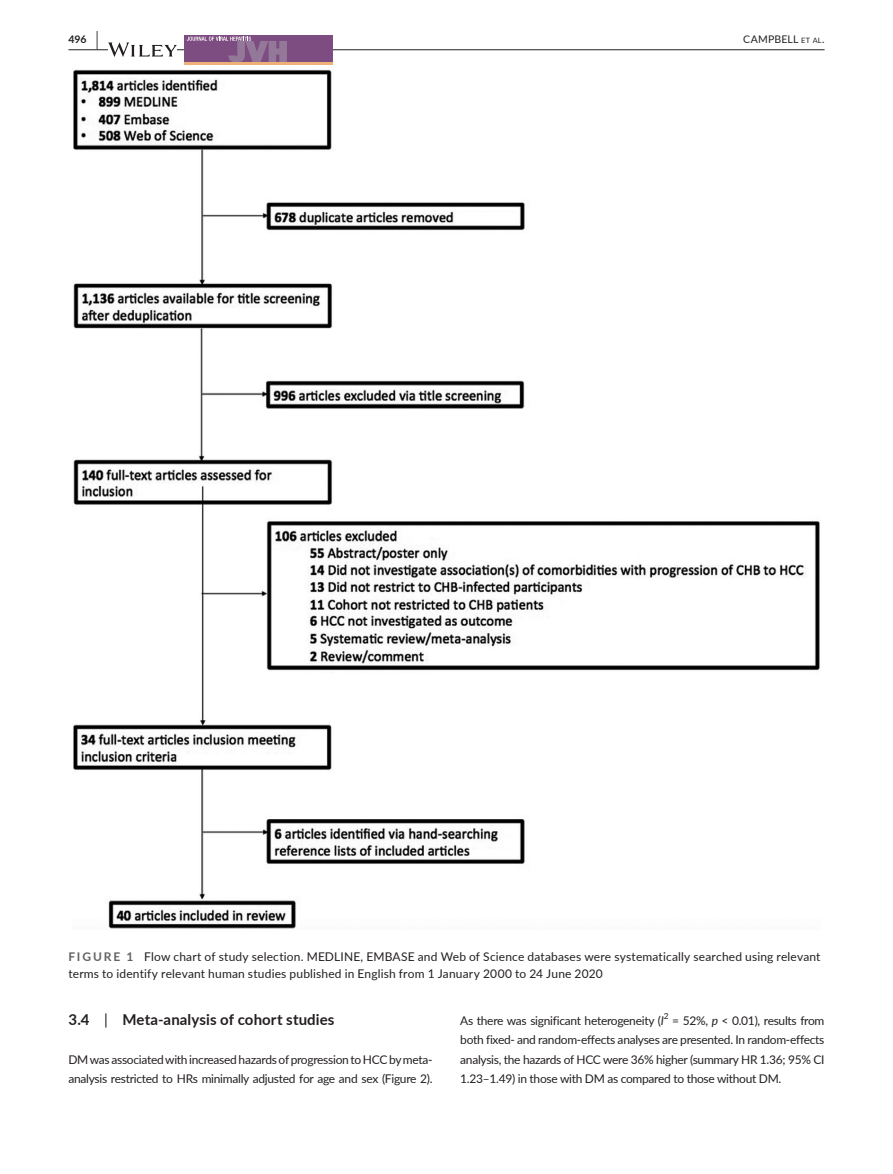
<style>
.page{position:relative;width:893px;height:1174px;background:#fff}
.page>*{position:absolute;margin:0;border:0;box-sizing:border-box;transform-origin:0 0}
.t1{font:700 15px "Lato";letter-spacing:.01em;color:#231f20}
.t2{font:12px/19.5px "Lato";letter-spacing:.005em;color:#231f20;text-align:justify}
.t3{font:12px/19.5px "Lato";letter-spacing:-.025em;color:#231f20}
.t4{font:10.5px "Lato";letter-spacing:.02em;color:#231f20}
.t5{font:700 10.5px "Lato";color:#231f20}
.s1{font-size:19.5px}
.s2{font-size:7.35px}
.s3{font-weight:700;color:#636366}
.s4{font-weight:400}
.s5{font-style:italic}
</style>
<div class="page">
<hr style="left:68px;top:49px;width:756px;height:1px;background:#231f20">
<svg style="left:108px;top:42px;width:69px;height:15px"></svg>
<div style="left:185px;top:35px;width:148px;height:30px;background:#7d4c80"></div>
<svg style="left:187px;top:37px;width:100px;height:25px"></svg>
<hr style="left:185px;top:62px;width:148px;height:3px;background:#efaf78">
<img style="left:73px;top:69px;width:747px;height:860px">
<p class="t5" style="left:68px;top:31px;width:31px">496 <span class="s1">|</span></p>
<p class="t4" style="left:743px;top:31px;width:83px">CAMPBELL <span class="s2">et al</span>.</p>
<p class="t2" style="left:68px;top:948px;width:754px;line-height:16.5px"><span class="s3">FIGURE 1</span> Flow chart of study selection. MEDLINE, EMBASE and Web of Science databases were systematically searched using relevant terms to identify relevant human studies published in English from 1 January 2000 to 24 June 2020</p>
<p class="t1" style="left:68px;top:1008px;width:268px">3.4 <span class="s4">|</span> Meta-analysis of cohort studies</p>
<p class="t3" style="left:68px;top:1049px;width:366px">DM was associated with increased hazards of progression to HCC by meta&shy;analysis restricted to HRs minimally adjusted for age and sex (Figure 2).</p>
<p class="t2" style="left:460px;top:1010px;width:366px">As there was significant heterogeneity (<span class="s5">I</span><sup>2</sup> = 52%, <span class="s5">p</span> &lt; 0.01), results from both fixed- and random-effects analyses are presented. In random-effects analysis, the hazards of HCC were 36% higher (summary HR 1.36; 95% CI 1.23–1.49) in those with DM as compared to those without DM.</p>
</div>
